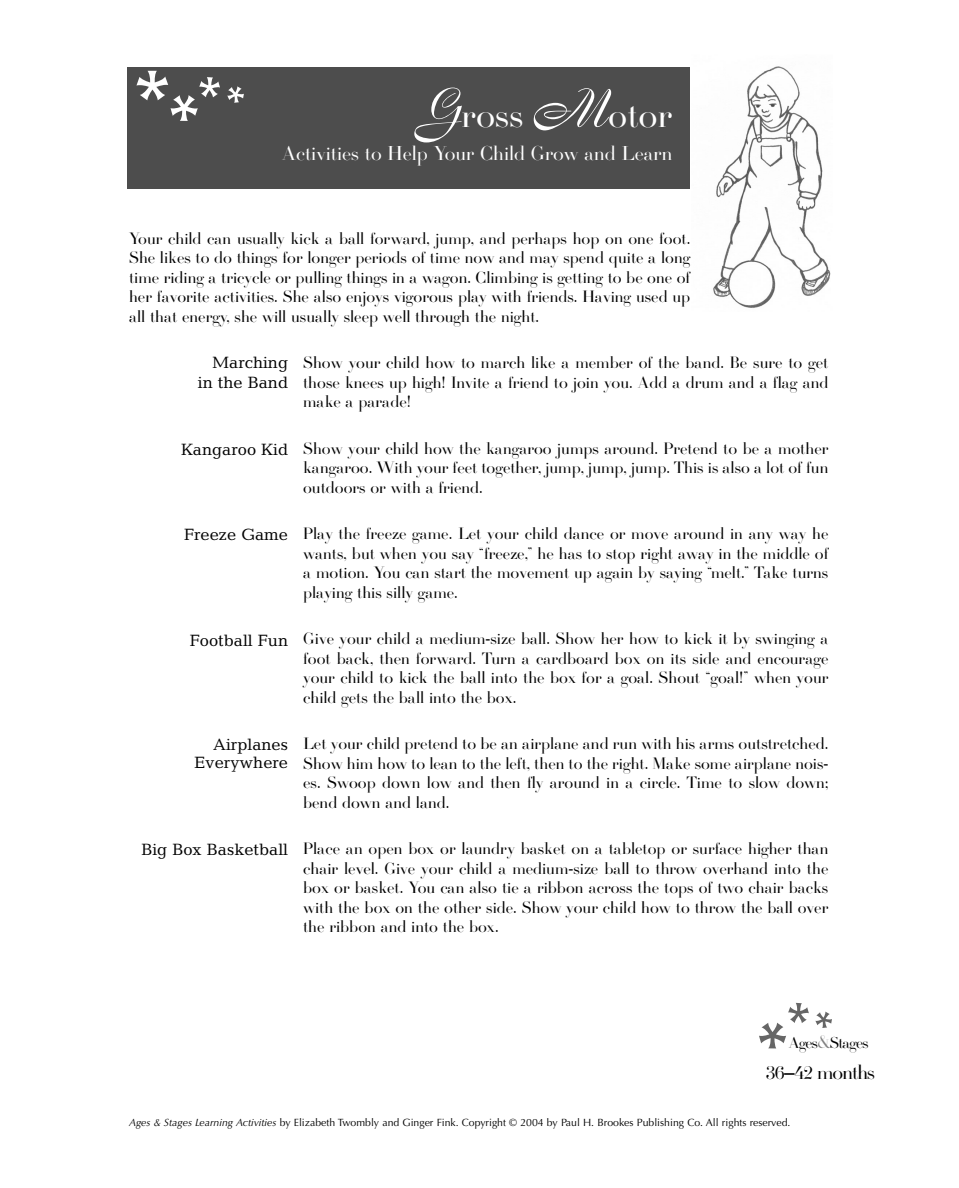
<style>
.page{position:relative;width:959px;height:1188px;background:#fff}
.page>*{position:absolute;margin:0;border:0;box-sizing:border-box;transform-origin:0 0}
.t1{font:112.5px "Friz Quadrata";color:#fff}
.t2{font:37.5px "Firmin Didot";color:#fff}
.t3{font:21px "Firmin Didot";color:#fff}
.t4{font:21px "Firmin Didot";letter-spacing:-.045em;color:#000}
.t5{font:17.25px/19.5px "Firmin Didot";color:#000;text-align:justify}
.t6{font:16.5px/19.8px "Candida";color:#000;text-align:right}
.t7{font:16.5px "Firmin Didot";letter-spacing:-.045em;color:#000}
.t8{font:10.5px "Optima";color:#000}
.s1{font-family:"Boulevard";font-size:52.5px}
.s2{font-size:19.5px;color:#808080}
.s3{font-style:italic}
</style>
<div class="page">
<div style="left:128px;top:68px;width:562px;height:121px;background:#4d4d4d"></div>
<img style="left:713px;top:66px;width:118px;height:242px">
<h1 class="t1" style="left:129px;top:69px;width:49px">*</h1>
<h2 class="t2" style="left:415px;top:100px;width:258px"><span class="s1">G</span>ross <span class="s1">M</span>otor</h2>
<p class="t3" style="left:282px;top:145px;width:391px">Activities to Help Your Child Grow and Learn</p>
<p class="t5" style="left:129px;top:232px;width:563px">Your child can usually kick a ball forward, jump, and perhaps hop on one foot.<br>She likes to do things for longer periods of time now and may spend quite a long time riding a tricycle or pulling things in a wagon. Climbing is getting to be one of her favorite activities. She also enjoys vigorous play with friends. Having used up all that energy, she will usually sleep well through the night.</p>
<p class="t5" style="left:303px;top:357px;width:527px">Show your child how to march like a member of the band. Be sure to get those knees up high! Invite a friend to join you. Add a drum and a flag and make a parade!</p>
<p class="t5" style="left:303px;top:442px;width:527px">Show your child how the kangaroo jumps around. Pretend to be a mother kangaroo. With your feet together, jump, jump, jump. This is also a lot of fun outdoors or with a friend.</p>
<p class="t5" style="left:303px;top:528px;width:526px">Play the freeze game. Let your child dance or move around in any way he wants, but when you say “freeze,” he has to stop right away in the middle of a motion. You can start the movement up again by saying “melt.” Take turns playing this silly game.</p>
<p class="t5" style="left:303px;top:633px;width:527px">Give your child a medium-size ball. Show her how to kick it by swinging a foot back, then forward. Turn a cardboard box on its side and encourage your child to kick the ball into the box for a goal. Shout “goal!” when your child gets the ball into the box.</p>
<p class="t5" style="left:303px;top:738px;width:527px">Let your child pretend to be an airplane and run with his arms outstretched.<br>Show him how to lean to the left, then to the right. Make some airplane nois&shy;es. Swoop down low and then fly around in a circle. Time to slow down; bend down and land.</p>
<p class="t5" style="left:303px;top:843px;width:527px">Place an open box or laundry basket on a tabletop or surface higher than chair level. Give your child a medium-size ball to throw overhand into the box or basket. You can also tie a ribbon across the tops of two chair backs with the box on the other side. Show your child how to throw the ball over the ribbon and into the box.</p>
<p class="t6" style="left:198px;top:355px;width:92px">Marching in the Band</p>
<p class="t6" style="left:181px;top:441px;width:109px">Kangaroo Kid</p>
<p class="t6" style="left:184px;top:526px;width:106px">Freeze Game</p>
<p class="t6" style="left:190px;top:632px;width:100px">Football Fun</p>
<p class="t6" style="left:194px;top:737px;width:95px;line-height:18px">Airplanes<br>Everywhere</p>
<p class="t6" style="left:141px;top:841px;width:148px">Big Box Basketball</p>
<p class="t7" style="left:789px;top:1036px;width:81px">Ages<span class="s2">&amp;</span>Stages</p>
<p class="t4" style="left:765px;top:1064px;width:111px">36–42 months</p>
<p class="t8" style="left:129px;top:1118px;width:663px"><span class="s3">Ages &amp; Stages Learning Activities</span> by Elizabeth Twombly and Ginger Fink. Copyright © 2004 by Paul H. Brookes Publishing Co. All rights reserved.</p>
</div>
